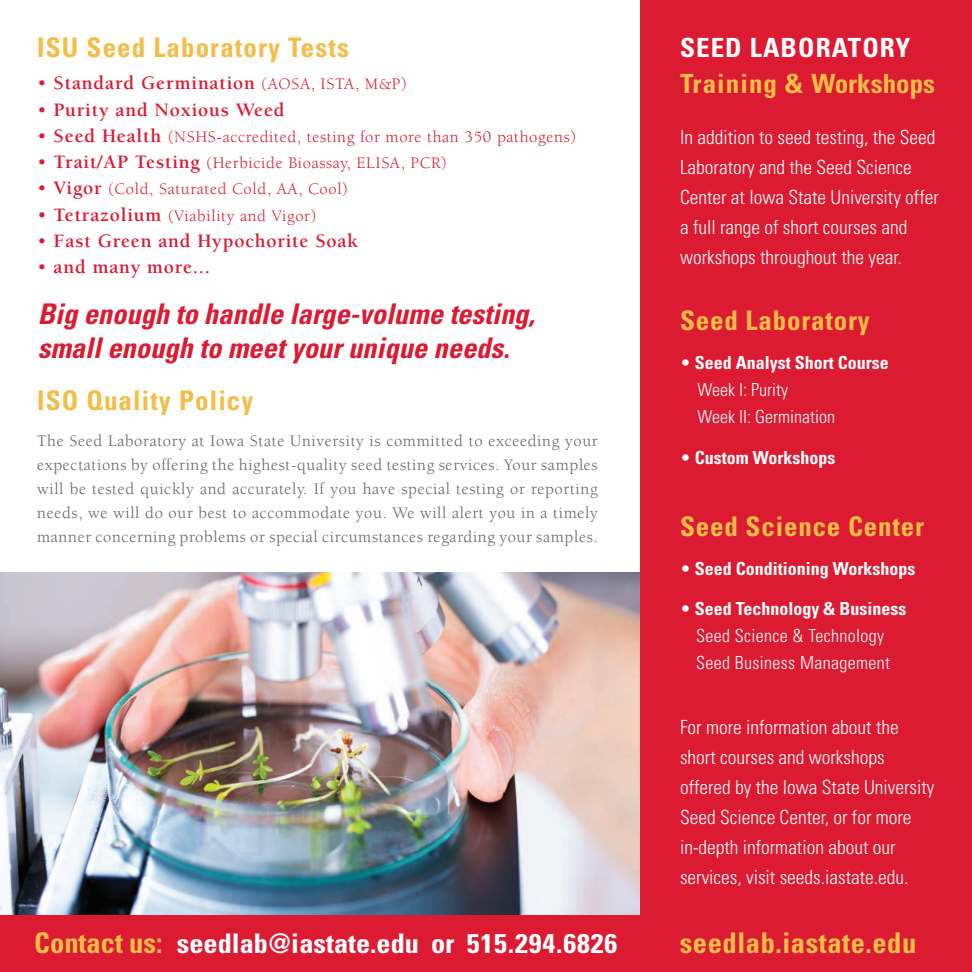
<style>
.page{position:relative;width:972px;height:972px;background:#fff}
.page>*{position:absolute;margin:0;border:0;box-sizing:border-box;transform-origin:0 0}
.t1{font:italic 700 condensed 28.5px/34.5px "Univers LT Std";color:#dc1a32}
.t2{font:700 condensed 28.5px "Univers LT Std";letter-spacing:.02em;color:#f4bd47}
.t3{font:700 condensed 27px "Univers LT Std";letter-spacing:.04em;color:#f4bd47}
.t4{font:700 condensed 27px "Univers LT Std";color:#fff;scale:1.05 1}
.t5{font:700 condensed 26.4px "Univers LT Std";color:#f4bd47}
.t6{font:700 condensed 26.4px "Univers LT Std";letter-spacing:.04em;color:#fff}
.t7{font:300 condensed 19.5px/30px "Univers LT Std";color:#fff}
.t8{font:700 19.5px "Berkeley Std";letter-spacing:.04em;color:#dc1a32}
.t9{font:300 condensed 18px/27px "Univers LT Std";letter-spacing:.02em;color:#fff;text-align:center}
.t10{font:300 condensed 18px/27px "Univers LT Std";color:#fff}
.t11{font:700 condensed 18px "Univers LT Std";color:#fff}
.t12{font:16.5px/24px "Berkeley Std";letter-spacing:.04em;color:#636366;text-align:justify}
.t13{font:16.5px "Berkeley Std";letter-spacing:.04em;color:#dc1a32}
.s1{font-weight:400}
.s2{font-weight:400;font-size:16.5px}
.s3{font-weight:400;font-size:15px}
.s4{font-size:19.5px}
.s5{font-weight:700;font-size:19.5px}
.s6{font-weight:700}
.s7{font-weight:300}
.s8{font-size:28.5px;color:#f4bd47}
</style>
<div class="page">
<img style="left:0;top:572px;width:641px;height:343px">
<div style="left:0;top:915px;width:972px;height:57px;background:#dc1a32"></div>
<div style="left:641px;top:0;width:331px;height:917px;background:#dc1a32"></div>
<h2 class="t3" style="left:37px;top:31px;width:313px">ISU Seed Laboratory Tests</h2>
<p class="t8" style="left:37px;top:73px;width:371px"><span class="s1">•</span> Standard Germination <span class="s2">(AOSA, ISTA, M</span><span class="s3">&amp;</span><span class="s2">P)</span></p>
<p class="t8" style="left:37px;top:99px;width:249px"><span class="s1">•</span> Purity and Noxious Weed</p>
<p class="t13" style="left:37px;top:128px;width:540px"><span class="s4">•</span> <span class="s5">Seed Health</span> (NSHS-accredited, testing for more than 350 pathogens)</p>
<p class="t13" style="left:37px;top:154px;width:411px"><span class="s4">•</span> <span class="s5">Trait/AP Testing</span> (Herbicide Bioassay, ELISA, PCR)</p>
<p class="t13" style="left:37px;top:180px;width:312px"><span class="s4">•</span> <span class="s5">Vigor</span> (Cold, Saturated Cold, AA, Cool)</p>
<p class="t13" style="left:37px;top:207px;width:280px"><span class="s4">•</span> <span class="s5">Tetrazolium</span> (Viability and Vigor)</p>
<p class="t8" style="left:37px;top:230px;width:322px"><span class="s1">•</span> Fast Green and Hypochorite Soak</p>
<p class="t8" style="left:37px;top:257px;width:174px"><span class="s1">•</span> and many more...</p>
<h1 class="t1" style="left:38px;top:297px;width:499px">Big enough to handle large-volume testing, small enough to meet your unique needs.</h1>
<h2 class="t3" style="left:37px;top:384px;width:218px">ISO Quality Policy</h2>
<p class="t12" style="left:37px;top:429px;width:562px">The Seed Laboratory at Iowa State University is committed to exceeding your expectations by offering the highest-quality seed testing services. Your samples will be tested quickly and accurately. If you have special testing or reporting needs, we will do our best to accommodate you. We will alert you in a timely manner concerning problems or special circumstances regarding your samples.</p>
<h3 class="t6" style="left:680px;top:31px;width:232px">SEED LABORATORY</h3>
<h3 class="t5" style="left:680px;top:67px;width:257px">Training &amp; Workshops</h3>
<p class="t7" style="left:680px;top:122px;width:260px">In addition to seed testing, the Seed Laboratory and the Seed Science Center at Iowa State University offer a full range of short courses and workshops throughout the year.</p>
<h2 class="t3" style="left:680px;top:304px;width:191px">Seed Laboratory</h2>
<p class="t10" style="left:698px;top:349px;width:193px;text-indent:-17px">• <span class="s6">Seed Analyst Short Course<br></span>Week I: Purity<br>Week II: Germination</p>
<p class="t11" style="left:680px;top:446px;width:157px"><span class="s7">•</span> Custom Workshops</p>
<h2 class="t3" style="left:680px;top:509px;width:246px">Seed Science Center</h2>
<p class="t11" style="left:680px;top:557px;width:237px"><span class="s7">•</span> Seed Conditioning Workshops</p>
<p class="t9" style="left:680px;top:595px;width:228px">• <span class="s6">Seed Technology &amp; Business<br></span>Seed Science &amp; Technology<br>Seed Business Management</p>
<p class="t7" style="left:680px;top:712px;width:256px">For more information about the short courses and workshops offered by the Iowa State University<br>Seed Science Center, or for more in-depth information about our services, visit seeds.iastate.edu.</p>
<h2 class="t4" style="left:34px;top:927px;width:557px"><span class="s8">Contact us:</span> seedlab@iastate.edu or 515.294.6826</h2>
<h1 class="t2" style="left:680px;top:925px;width:238px">seedlab.iastate.edu</h1>
</div>
